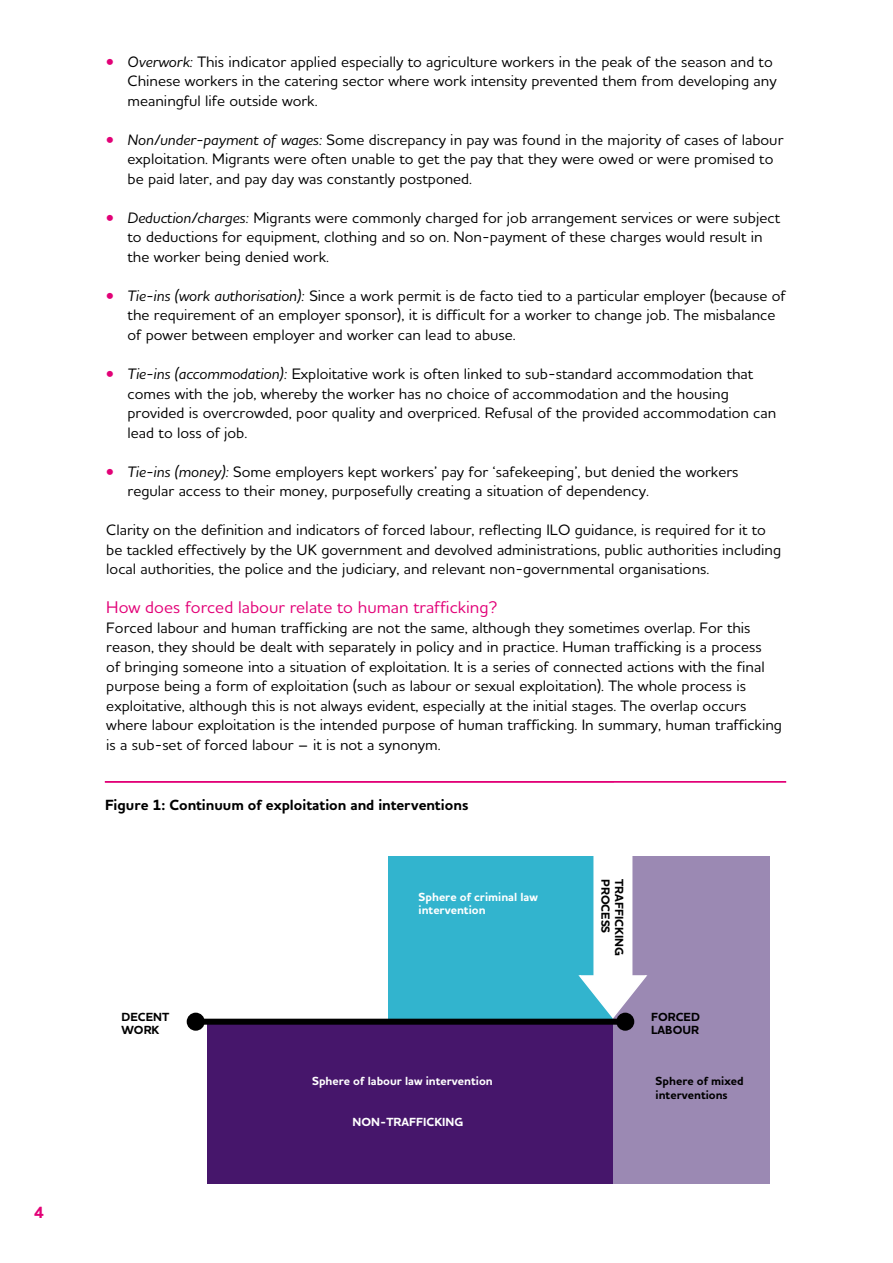
<style>
.page{position:relative;width:893px;height:1263px;background:#fff}
.page>*{position:absolute;margin:0;border:0;box-sizing:border-box;transform-origin:0 0}
.t1{font:500 17.25px "Houschka Alt Pro";color:#e20177}
.t2{font:700 16.5px "Houschka Alt Pro";color:#e20177}
.t3{font:500 15.3px/19.5px "Houschka Alt Pro";color:#000}
.t4{font:700 15px "Houschka Alt Pro";color:#000}
.t5{font:700 12px/13.5px "Houschka Alt Pro";color:#fff}
.t6{font:700 12px/13.5px "Houschka Alt Pro";color:#000}
.s1{font-weight:700;font-size:15px;color:#e20177}
.s2{font-style:italic}
</style>
<div class="page">
<div style="left:612px;top:857px;width:158px;height:327px;background:#9b89b3"></div>
<div style="left:105px;top:781px;width:681px;height:2px;border:1px solid #e20177"></div>
<div style="left:207px;top:1023px;width:406px;height:161px;background:#46166b"></div>
<div style="left:388px;top:857px;width:225px;height:164px;background:#32b4ce"></div>
<div style="left:200px;top:1019px;width:422px;height:6px;background:#000"></div>
<div style="left:616px;top:1013px;width:18px;height:18px;background:#000;border-radius:50%"></div>
<div style="left:187px;top:1013px;width:18px;height:18px;background:#000;border-radius:50%"></div>
<div style="left:593px;top:855px;width:39px;height:128px;background:#fff"></div>
<svg style="left:578px;top:974px;width:70px;height:46px"></svg>
<p class="t2" style="left:34px;top:1202px;width:11px">4</p>
<p class="t3" style="left:128px;top:52px;width:651px;text-indent:-21px"><span class="s1">•</span> <span class="s2">Overwork:</span> This indicator applied especially to agriculture workers in the peak of the season and to<br>Chinese workers in the catering sector where work intensity prevented them from developing any meaningful life outside work.</p>
<p class="t3" style="left:128px;top:130px;width:657px;text-indent:-21px"><span class="s1">•</span> <span class="s2">Non/under-payment of wages:</span> Some discrepancy in pay was found in the majority of cases of labour exploitation. Migrants were often unable to get the pay that they were owed or were promised to be paid later, and pay day was constantly postponed.</p>
<p class="t3" style="left:128px;top:208px;width:654px;text-indent:-21px"><span class="s1">•</span> <span class="s2">Deduction/charges:</span> Migrants were commonly charged for job arrangement services or were subject to deductions for equipment, clothing and so on. Non-payment of these charges would result in the worker being denied work.</p>
<p class="t3" style="left:128px;top:286px;width:660px;text-indent:-21px"><span class="s1">•</span> <span class="s2">Tie-ins (work authorisation):</span> Since a work permit is de facto tied to a particular employer (because of the requirement of an employer sponsor), it is difficult for a worker to change job. The misbalance of power between employer and worker can lead to abuse.</p>
<p class="t3" style="left:128px;top:364px;width:650px;text-indent:-21px"><span class="s1">•</span> <span class="s2">Tie-ins (accommodation):</span> Exploitative work is often linked to sub-standard accommodation that comes with the job, whereby the worker has no choice of accommodation and the housing provided is overcrowded, poor quality and overpriced. Refusal of the provided accommodation can lead to loss of job.</p>
<p class="t3" style="left:128px;top:461px;width:612px;text-indent:-21px"><span class="s1">•</span> <span class="s2">Tie-ins (money):</span> Some employers kept workers’ pay for ‘safekeeping’, but denied the workers regular access to their money, purposefully creating a situation of dependency.</p>
<p class="t3" style="left:106px;top:520px;width:676px">Clarity on the definition and indicators of forced labour, reflecting ILO guidance, is required for it to be tackled effectively by the UK government and devolved administrations, public authorities including local authorities, the police and the judiciary, and relevant non-governmental organisations.</p>
<p class="t1" style="left:106px;top:596px;width:392px">How does forced labour relate to human trafficking?</p>
<p class="t3" style="left:106px;top:617px;width:677px">Forced labour and human trafficking are not the same, although they sometimes overlap. For this reason, they should be dealt with separately in policy and in practice. Human trafficking is a process<br>of bringing someone into a situation of exploitation. It is a series of connected actions with the final purpose being a form of exploitation (such as labour or sexual exploitation). The whole process is exploitative, although this is not always evident, especially at the initial stages. The overlap occurs where labour exploitation is the intended purpose of human trafficking. In summary, human trafficking is a sub-set of forced labour – it is not a synonym.</p>
<p class="t4" style="left:105px;top:795px;width:365px">Figure 1: Continuum of exploitation and interventions</p>
<p class="t5" style="left:419px;top:890px;width:121px">Sphere of criminal law intervention</p>
<p class="t6" style="left:612px;top:879px;width:56px;rotate:90deg">PROCESS</p>
<p class="t6" style="left:626px;top:879px;width:79px;rotate:90deg">TRAFFICKING</p>
<p class="t6" style="left:122px;top:1010px;width:49px">DECENT<br>WORK</p>
<p class="t6" style="left:651px;top:1010px;width:50px">FORCED<br>LABOUR</p>
<p class="t5" style="left:312px;top:1074px;width:182px">Sphere of labour law intervention</p>
<p class="t5" style="left:353px;top:1115px;width:112px">NON-TRAFFICKING</p>
<p class="t6" style="left:656px;top:1074px;width:90px">Sphere of mixed interventions</p>
</div>
